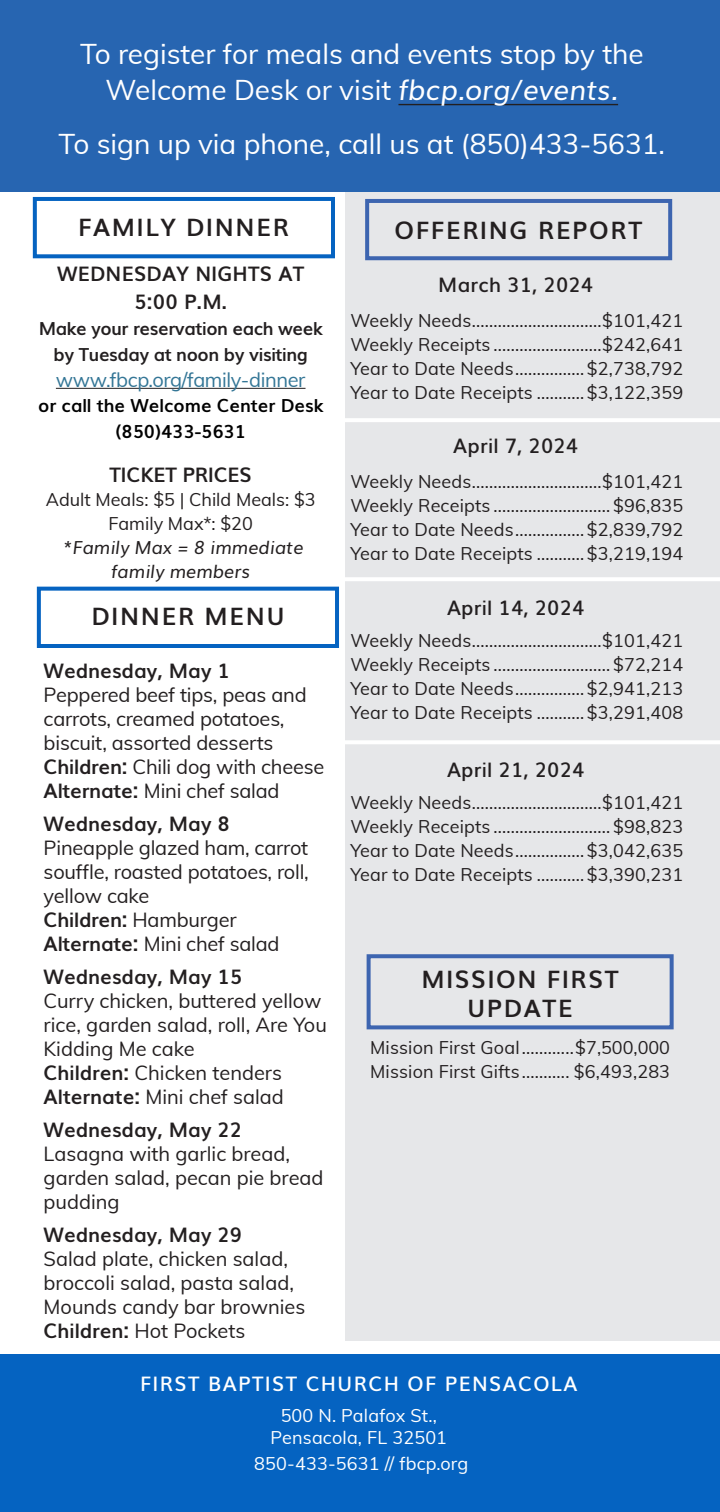
<style>
.page{position:relative;width:720px;height:1512px;background:#fff}
.page>*{position:absolute;margin:0;border:0;box-sizing:border-box;transform-origin:0 0}
.Bold_Event_Information{font:28px/36px "Muli";color:#fff;text-align:center}
.Paragraph_Text{font:700 24px/28.8px "Muli";letter-spacing:.07em;color:#231f20;text-align:center}
.t1{font:20px/24px "Muli";letter-spacing:-.005em;color:#231f20}
.Bold_Event_Information-2{font:700 20px/28px "Muli";color:#231f20;text-align:center}
.t2{font:600 20px "Muli";letter-spacing:.01em;color:#231f20}
.t3{font:600 20px "Muli";letter-spacing:.07em;color:#fff}
.t4{font:20px "Muli";letter-spacing:-.02em;color:#347696}
.No_Spacing{font:700 20px "Muli";letter-spacing:-.01em;color:#231f20}
.t5{font:18px/24px "Muli";letter-spacing:.01em;color:#231f20;text-align:center}
.t6{font:18px "Muli";letter-spacing:.01em;color:#fff}
.t7{font:700 18px/26px "Muli";letter-spacing:-.02em;color:#231f20;text-align:center}
.t8{font:700 18px/26px "Muli";color:#000;text-align:center}
.s1{font-style:italic}
.s2{font-weight:700}
.s3{font-weight:400}
</style>
<div class="page">
<div style="left:345px;top:166px;width:374px;height:1175px;background:#e6e7e9"></div>
<hr style="left:56px;top:388px;width:250px;height:1px;background:#231f20">
<div style="left:33px;top:197px;width:302px;height:61px;border:4px solid #0563c1"></div>
<div style="left:0;top:1354px;width:720px;height:158px;background:#0563c1"></div>
<div style="left:37px;top:587px;width:302px;height:61px;border:4px solid #0563c1"></div>
<div style="left:365px;top:199px;width:307px;height:61px;border:4px solid #3d65b0"></div>
<hr style="left:339px;top:418px;width:381px;height:4px;background:#fff">
<div style="left:0;top:0;width:720px;height:192px;background:#2765b1"></div>
<hr style="left:398px;top:104px;width:220px;height:1px;background:#231f20">
<hr style="left:339px;top:577px;width:381px;height:4px;background:#fff">
<div style="left:367px;top:954px;width:307px;height:75px;border:4px solid #3d65b0"></div>
<hr style="left:343px;top:740px;width:377px;height:4px;background:#fff">
<p class="Bold_Event_Information" style="left:80px;top:35px;width:565px">To register for meals and events stop by the<br>Welcome Desk or visit <span class="s1">fbcp.org/events.</span></p>
<p class="Bold_Event_Information" style="left:59px;top:125px;width:608px">To sign up via phone, call us at (850)433-5631.</p>
<p class="Paragraph_Text" style="left:78px;top:211px;width:212px">FAMILY DINNER</p>
<p class="Bold_Event_Information-2" style="left:57px;top:258px;width:249px">WEDNESDAY NIGHTS AT<br>5:00 P.M.</p>
<p class="t7" style="left:39px;top:314px;width:285px">Make your reservation each week by Tuesday at noon by visiting</p>
<p class="t4" style="left:56px;top:365px;width:251px">www.fbcp.org/family-dinner</p>
<p class="t8" style="left:38px;top:391px;width:287px">or call the Welcome Center Desk (850)433-5631</p>
<p class="No_Spacing" style="left:110px;top:459px;width:144px">TICKET PRICES</p>
<p class="t5" style="left:46px;top:486px;width:271px">Adult Meals: $5 | Child Meals: $3<br>Family Max*: $20<br><span class="s1">*Family Max = 8 immediate family members</span></p>
<p class="Paragraph_Text" style="left:91px;top:601px;width:194px">DINNER MENU</p>
<p class="Bold_Event_Information-2" style="left:44px;top:655px;width:188px">Wednesday, May 1</p>
<p class="t1" style="left:44px;top:682px;width:265px">Peppered beef tips, peas and carrots, creamed potatoes, biscuit, assorted desserts</p>
<p class="t1" style="left:44px;top:754px;width:282px"><span class="s2">Children:</span> Chili dog with cheese</p>
<p class="t1" style="left:44px;top:778px;width:237px"><span class="s2">Alternate:</span> Mini chef salad</p>
<p class="t1" style="left:44px;top:811px;width:267px"><span class="s2">Wednesday, May 8<br></span>Pineapple glazed ham, carrot souffle, roasted potatoes, roll, yellow cake</p>
<p class="Bold_Event_Information-2" style="left:44px;top:904px;width:194px">Children: <span class="s3">Hamburger</span></p>
<p class="t1" style="left:44px;top:931px;width:237px"><span class="s2">Alternate:</span> Mini chef salad</p>
<p class="t1" style="left:44px;top:964px;width:285px"><span class="s2">Wednesday, May 15<br></span>Curry chicken, buttered yellow rice, garden salad, roll, Are You<br>Kidding Me cake</p>
<p class="t1" style="left:44px;top:1060px;width:240px"><span class="s2">Children:</span> Chicken tenders</p>
<p class="t1" style="left:44px;top:1084px;width:242px"><span class="s2">Alternate:</span> Mini chef salad</p>
<p class="t1" style="left:44px;top:1117px;width:281px"><span class="s2">Wednesday, May 22<br></span>Lasagna with garlic bread, garden salad, pecan pie bread pudding</p>
<p class="t1" style="left:44px;top:1222px;width:263px"><span class="s2">Wednesday, May 29<br></span>Salad plate, chicken salad, broccoli salad, pasta salad,<br>Mounds candy bar brownies</p>
<p class="t1" style="left:44px;top:1318px;width:203px"><span class="s2">Children:</span> Hot Pockets</p>
<p class="Paragraph_Text" style="left:395px;top:214px;width:249px">OFFERING REPORT</p>
<p class="t2" style="left:438px;top:268px;width:156px">March 31, 2024</p>
<p class="t5" style="left:350px;top:307px;width:334px">Weekly Needs..............................$101,421</p>
<p class="t5" style="left:350px;top:331px;width:334px">Weekly Receipts .........................$242,641</p>
<p class="t5" style="left:350px;top:355px;width:334px">Year to Date Needs................$2,738,792</p>
<p class="t5" style="left:350px;top:379px;width:334px">Year to Date Receipts ...........$3,122,359</p>
<p class="t2" style="left:453px;top:429px;width:126px">April 7, 2024</p>
<p class="t5" style="left:350px;top:468px;width:334px">Weekly Needs..............................$101,421</p>
<p class="t5" style="left:350px;top:492px;width:334px">Weekly Receipts ........................... $96,835</p>
<p class="t5" style="left:350px;top:516px;width:334px">Year to Date Needs................$2,839,792</p>
<p class="t5" style="left:350px;top:540px;width:334px">Year to Date Receipts ...........$3,219,194</p>
<p class="t2" style="left:447px;top:591px;width:139px">April 14, 2024</p>
<p class="t5" style="left:350px;top:627px;width:334px">Weekly Needs..............................$101,421</p>
<p class="t5" style="left:350px;top:651px;width:334px">Weekly Receipts ........................... $72,214</p>
<p class="t5" style="left:350px;top:675px;width:334px">Year to Date Needs................$2,941,213</p>
<p class="t5" style="left:350px;top:699px;width:334px">Year to Date Receipts ...........$3,291,408</p>
<p class="t2" style="left:447px;top:753px;width:139px">April 21, 2024</p>
<p class="t5" style="left:350px;top:789px;width:334px">Weekly Needs..............................$101,421</p>
<p class="t5" style="left:350px;top:813px;width:334px">Weekly Receipts ........................... $98,823</p>
<p class="t5" style="left:350px;top:837px;width:334px">Year to Date Needs................$3,042,635</p>
<p class="t5" style="left:350px;top:861px;width:334px">Year to Date Receipts ...........$3,390,231</p>
<p class="Paragraph_Text" style="left:421px;top:964px;width:199px">MISSION FIRST<br>UPDATE</p>
<p class="t5" style="left:370px;top:1034px;width:302px">Mission First Goal ............$7,500,000</p>
<p class="t5" style="left:370px;top:1058px;width:302px">Mission First Gifts ........... $6,493,283</p>
<p class="t3" style="left:140px;top:1367px;width:439px">FIRST BAPTIST CHURCH OF PENSACOLA</p>
<p class="t6" style="left:281px;top:1402px;width:158px">500 N. Palafox St.,</p>
<p class="t6" style="left:271px;top:1424px;width:178px">Pensacola, FL 32501</p>
<p class="t6" style="left:254px;top:1450px;width:216px">850-433-5631 // fbcp.org</p>
</div>
